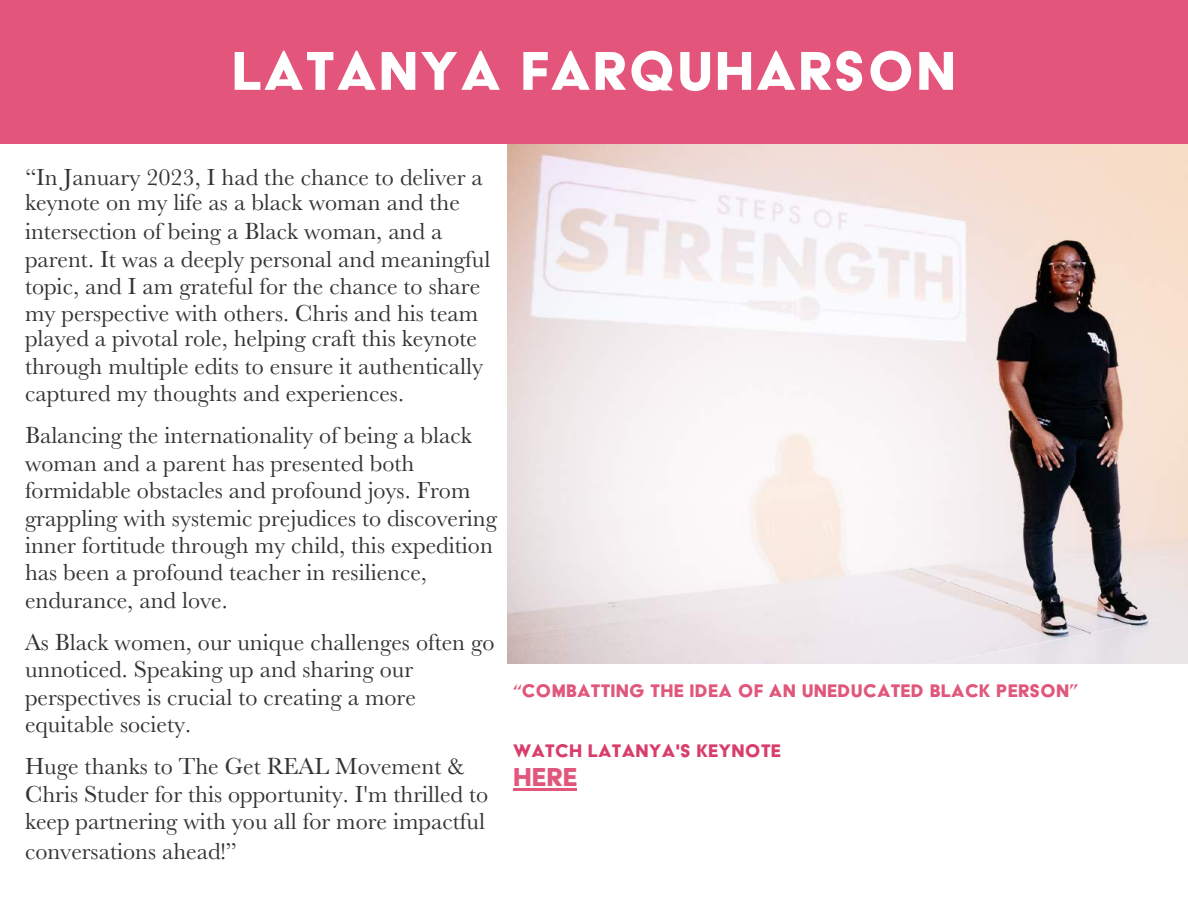
<style>
.page{position:relative;width:1188px;height:918px;background:#fff}
.page>*{position:absolute;margin:0;border:0;box-sizing:border-box;transform-origin:0 0}
.t1{font:63px "Acier BAT Text Solid";letter-spacing:.025em;color:#fff}
.t2{font:30px "Acier BAT Text Solid";color:#e1577c}
.t3{font:24px/27.3px "Baskerville URW";color:#323332}
.t4{font:21px "Acier BAT Text Solid";letter-spacing:.01em;color:#e1577c}
.t5{font:21px "Acier BAT Text Solid";letter-spacing:.01em;color:#d73e6a}
</style>
<div class="page">
<img style="left:507px;top:143px;width:681px;height:521px">
<div style="left:0;top:0;width:1188px;height:143px;background:#e3557b"></div>
<hr style="left:513px;top:789px;width:64px;height:2px;background:#e1577c">
<h1 class="t1" style="left:232px;top:38px;width:726px">LATANYA FARQUHARSON</h1>
<p class="t3" style="left:25px;top:164px;width:459px;line-height:24.9px">“In January 2023, I had the chance to deliver a keynote on my life as a black woman and the</p>
<p class="t3" style="left:25px;top:217px;width:467px">intersection of being a Black woman, and a parent. It was a deeply personal and meaningful topic, and I am grateful for the chance to share my perspective with others. Chris and his team</p>
<p class="t3" style="left:25px;top:324px;width:460px">played a pivotal role, helping craft this keynote through multiple edits to ensure it authentically captured my thoughts and experiences.</p>
<p class="t3" style="left:25px;top:421px;width:474px">Balancing the internationality of being a black woman and a parent has presented both formidable obstacles and profound joys. From grappling with systemic prejudices to discovering inner fortitude through my child, this expedition has been a profound teacher in resilience, endurance, and love.</p>
<p class="t3" style="left:25px;top:628px;width:471px">As Black women, our unique challenges often go unnoticed. Speaking up and sharing our perspectives is crucial to creating a more equitable society.</p>
<p class="t3" style="left:25px;top:752px;width:465px">Huge thanks to The Get REAL Movement &amp;<br>Chris Studer for this opportunity. I'm thrilled to keep partnering with you all for more impactful</p>
<p class="t3" style="left:25px;top:837px;width:214px">conversations ahead!”</p>
<p class="t4" style="left:513px;top:680px;width:567px">“COMBATTING THE IDEA OF AN UNEDUCATED BLACK PERSON”</p>
<p class="t5" style="left:513px;top:740px;width:269px">WATCH LATANYA'S KEYNOTE</p>
<p class="t2" style="left:513px;top:761px;width:66px">HERE</p>
</div>
